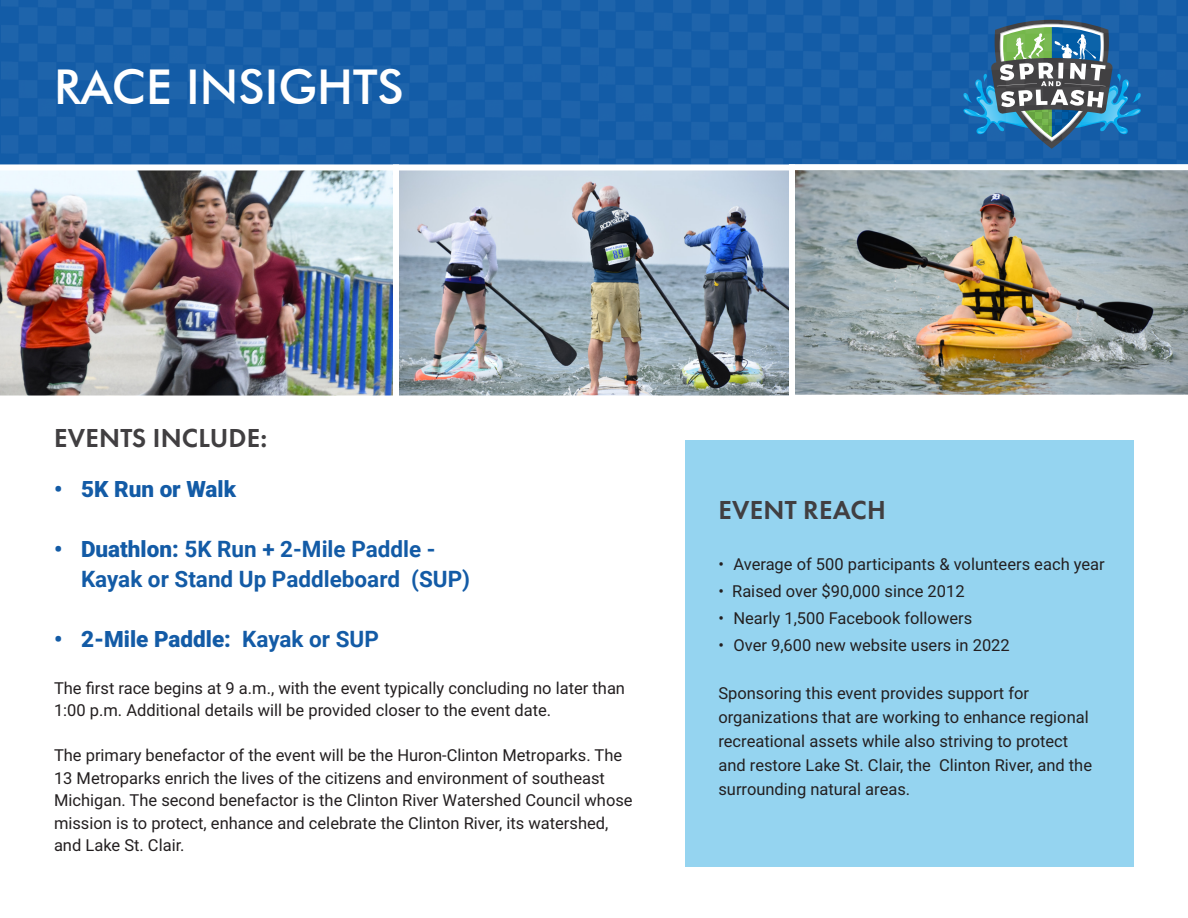
<style>
.page{position:relative;width:1188px;height:918px;background:#fff}
.page>*{position:absolute;margin:0;border:0;box-sizing:border-box;transform-origin:0 0}
.t1{font:500 48px "Futura BT";color:#fff}
.t2{font:600 27px "Futura PT";letter-spacing:.01em;color:#413f41}
.t3{font:700 22.5px/30px "Roboto";color:#135ba6}
.t4{font:900 22.5px "Roboto";color:#135ba6}
.t5{font:16.5px/22.5px "Roboto";color:#231f20}
.s1{font-weight:900}
.s2{font-weight:700}
</style>
<div class="page">
<div style="left:686px;top:440px;width:448px;height:427px;background:#95d4f0"></div>
<img style="left:2px;top:0;width:596px;height:164px">
<img style="left:598px;top:0;width:590px;height:164px">
<img style="left:400px;top:171px;width:388px;height:224px">
<img style="left:0;top:164px;width:393px;height:232px">
<div style="left:393px;top:164px;width:402px;height:238px;border:6px solid #fff"></div>
<img style="left:789px;top:164px;width:399px;height:237px">
<p class="t1" style="left:54px;top:58px;width:351px">RACE INSIGHTS</p>
<p class="t2" style="left:54px;top:421px;width:215px">EVENTS INCLUDE:</p>
<p class="t4" style="left:54px;top:473px;width:184px">• 5K Run or Walk</p>
<p class="t3" style="left:81px;top:533px;width:391px;text-indent:-27px"><span class="s1">• Duathlon:</span> 5K Run + 2-Mile Paddle -<br>Kayak or Stand Up Paddleboard (SUP)</p>
<p class="t4" style="left:54px;top:623px;width:326px">• 2-Mile Paddle: <span class="s2">Kayak or SUP</span></p>
<p class="t5" style="left:54px;top:676px;width:573px">The first race begins at 9 a.m., with the event typically concluding no later than<br>1:00 p.m. Additional details will be provided closer to the event date.</p>
<p class="t5" style="left:54px;top:743px;width:580px">The primary benefactor of the event will be the Huron-Clinton Metroparks. The 13 Metroparks enrich the lives of the citizens and environment of southeast Michigan. The second benefactor is the Clinton River Watershed Council whose mission is to protect, enhance and celebrate the Clinton River, its watershed, and Lake St. Clair.</p>
<p class="t2" style="left:719px;top:493px;width:169px">EVENT REACH</p>
<p class="t5" style="left:718px;top:552px;width:388px">• Average of 500 participants &amp; volunteers each year</p>
<p class="t5" style="left:718px;top:579px;width:248px">• Raised over $90,000 since 2012</p>
<p class="t5" style="left:718px;top:606px;width:255px">• Nearly 1,500 Facebook followers</p>
<p class="t5" style="left:718px;top:633px;width:293px">• Over 9,600 new website users in 2022</p>
<p class="t5" style="left:718px;top:681px;width:375px;line-height:24px">Sponsoring this event provides support for organizations that are working to enhance regional recreational assets while also striving to protect and restore Lake St. Clair, the Clinton River, and the surrounding natural areas.</p>
</div>
